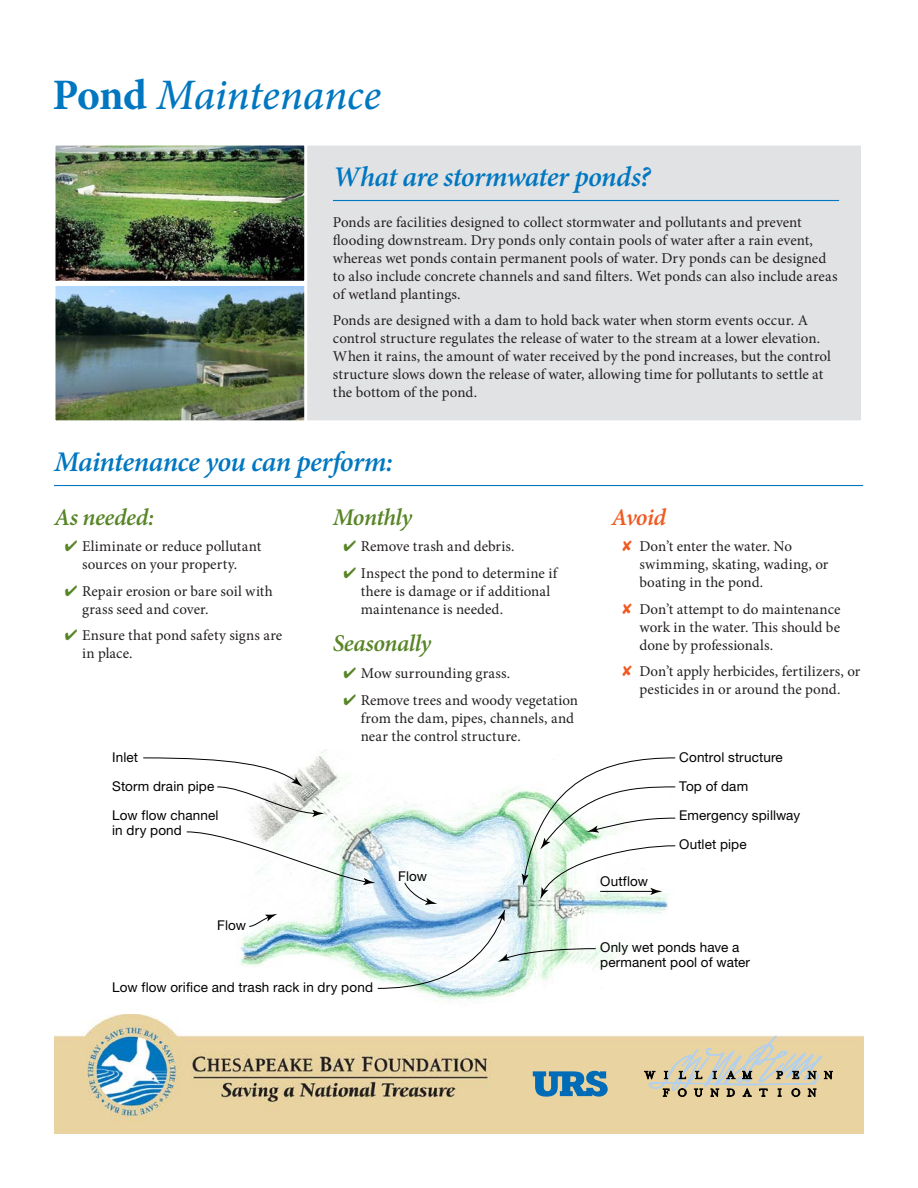
<style>
.page{position:relative;width:918px;height:1188px;background:#fff}
.page>*{position:absolute;margin:0;border:0;box-sizing:border-box;transform-origin:0 0}
.t1{font:italic 500 43.5px "Minion Pro";letter-spacing:-.01em;color:#0077c0}
.head1_Blue_Rule{font:italic 600 28.5px "Minion Pro";letter-spacing:-.02em;color:#0077c0}
.head2_Green{font:italic 600 24px "Minion Pro";letter-spacing:-.02em;color:#588527}
.head2_Orange{font:italic 600 24px "Minion Pro";letter-spacing:-.025em;color:#f15921}
.body{font:15px/18px "Minion Pro";letter-spacing:.005em;color:#231f20}
.t2{font:13.5px/29.1px "Helvetica Neue";letter-spacing:.01em;color:#000}
.s1{font-weight:700;font-style:normal}
.s2{color:#588527}
.s3{color:#f15921}
</style>
<div class="page">
<img style="left:54px;top:1014px;width:810px;height:120px">
<svg style="left:644px;top:1035px;width:189px;height:62px;background:#cfc4a5"></svg>
<svg style="left:533px;top:1071px;width:75px;height:26px;background:#4d8dae"></svg>
<img style="left:318px;top:749px;width:204px;height:252px">
<svg style="left:143px;top:757px;width:533px;height:232px"></svg>
<div style="left:307px;top:145px;width:554px;height:276px;background:#e1e2e4"></div>
<hr style="left:54px;top:485px;width:809px;height:1px;background:#0077c0">
<hr style="left:333px;top:200px;width:506px;height:1px;background:#0077c0">
<img style="left:56px;top:147px;width:247px;height:133px">
<div style="left:52px;top:143px;width:255px;height:141px;border:3px solid #fff"></div>
<img style="left:56px;top:287px;width:247px;height:132px">
<div style="left:52px;top:283px;width:255px;height:140px;border:3px solid #fff"></div>
<p class="t1" style="left:52px;top:66px;width:330px"><span class="s1">Pond</span> Maintenance</p>
<p class="head1_Blue_Rule" style="left:333px;top:157px;width:319px">What are stormwater ponds?</p>
<p class="body" style="left:333px;top:213px;width:506px">Ponds are facilities designed to collect stormwater and pollutants and prevent flooding downstream. Dry ponds only contain pools of water after a rain event, whereas wet ponds contain permanent pools of water. Dry ponds can be designed to also include concrete channels and sand filters. Wet ponds can also include areas of wetland plantings.</p>
<p class="body" style="left:333px;top:312px;width:500px">Ponds are designed with a dam to hold back water when storm events occur. A control structure regulates the release of water to the stream at a lower elevation.<br>When it rains, the amount of water received by the pond increases, but the control structure slows down the release of water, allowing time for pollutants to settle at the bottom of the pond.</p>
<p class="head1_Blue_Rule" style="left:54px;top:442px;width:340px">Maintenance you can perform:</p>
<p class="head2_Green" style="left:54px;top:500px;width:102px">As needed:</p>
<p class="body" style="left:65px;top:537px;width:198px;text-align:center"><span class="s2">✔</span> Eliminate or reduce pollutant sources on your property.</p>
<p class="body" style="left:82px;top:582px;width:192px;text-indent:-17px"><span class="s2">✔</span> Repair erosion or bare soil with grass seed and cover.</p>
<p class="body" style="left:82px;top:627px;width:202px;text-indent:-17px"><span class="s2">✔</span> Ensure that pond safety signs are in place.</p>
<p class="head2_Green" style="left:333px;top:500px;width:81px">Monthly</p>
<p class="body" style="left:344px;top:537px;width:173px"><span class="s2">✔</span> Remove trash and debris.</p>
<p class="body" style="left:361px;top:564px;width:198px;text-indent:-17px"><span class="s2">✔</span> Inspect the pond to determine if there is damage or if additional maintenance is needed.</p>
<p class="head2_Green" style="left:333px;top:627px;width:100px">Seasonally</p>
<p class="body" style="left:344px;top:664px;width:168px"><span class="s2">✔</span> Mow surrounding grass.</p>
<p class="body" style="left:361px;top:691px;width:219px;text-indent:-17px"><span class="s2">✔</span> Remove trees and woody vegetation from the dam, pipes, channels, and near the control structure.</p>
<p class="head2_Orange" style="left:611px;top:500px;width:56px">Avoid</p>
<p class="body" style="left:640px;top:537px;width:190px;text-indent:-17px"><span class="s3">✘</span> Don’t enter the water. No swimming, skating, wading, or boating in the pond.</p>
<p class="body" style="left:640px;top:600px;width:202px;text-align:justify;text-indent:-17px"><span class="s3">✘</span> Don’t attempt to do maintenance work in the water. This should be done by professionals.</p>
<p class="body" style="left:622px;top:663px;width:240px;text-align:center"><span class="s3">✘</span> Don’t apply herbicides, fertilizers, or pesticides in or around the pond.</p>
<p class="t2" style="left:112px;top:743px;width:27px">Inlet</p>
<p class="t2" style="left:679px;top:743px;width:122px">Control structure<br>Top of dam<br>Emergency spillway<br>Outlet pipe</p>
<p class="t2" style="left:112px;top:771px;width:108px;line-height:29.7px">Storm drain pipe<br>Low flow channel</p>
<p class="t2" style="left:112px;top:816px;width:71px">in dry pond</p>
<p class="t2" style="left:217px;top:911px;width:30px">Flow</p>
<p class="t2" style="left:112px;top:972px;width:262px">Low flow orifice and trash rack in dry pond</p>
<p class="t2" style="left:398px;top:861px;width:30px">Flow</p>
<p class="t2" style="left:600px;top:866px;width:49px">Outflow</p>
<p class="t2" style="left:600px;top:939px;width:151px;line-height:15px">Only wet ponds have a permanent pool of water</p>
</div>
